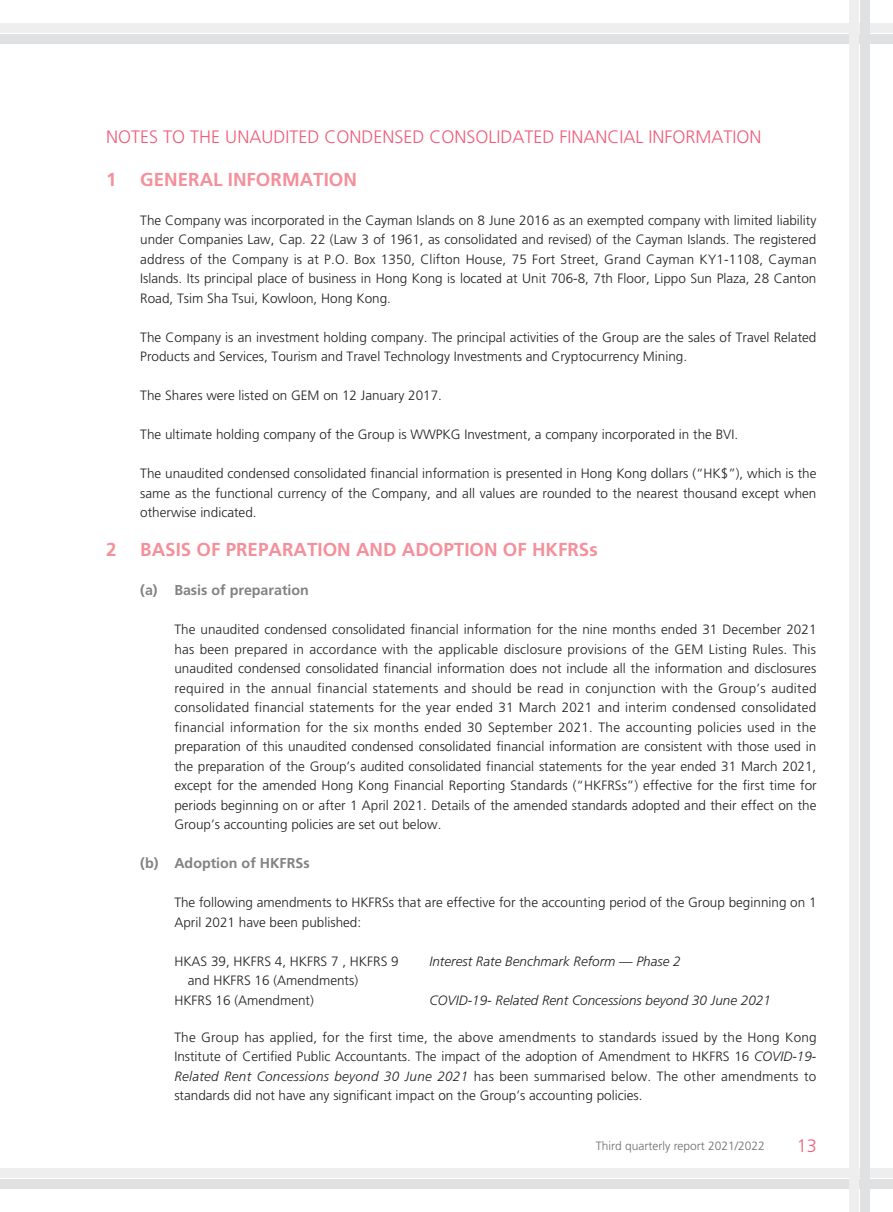
<style>
.page{position:relative;width:893px;height:1212px;background:#fff}
.page>*{position:absolute;margin:0;border:0;box-sizing:border-box;transform-origin:0 0}
._02_H2{font:700 18.75px "Frutiger LT Std";color:#f4909b}
._01_H1{font:300 18px "Frutiger LT Std";color:#f05e7b}
._03_H3{font:700 14.25px "Frutiger LT Std";color:#808285}
._00_txt{font:300 13.5px/19.5px "Frutiger LT Std";color:#231f20;text-align:justify}
._00_txt-2{font:italic 300 13.5px "Frutiger LT Std";color:#231f20}
.t1{font:300 12px "Frutiger LT Std";color:#6c6d70}
.s1{font-style:italic}
</style>
<div class="page">
<div style="left:0;top:23px;width:893px;height:10px;background:#eeeeef"></div>
<div style="left:0;top:34px;width:893px;height:10px;background:#e0e1e3"></div>
<div style="left:0;top:1168px;width:893px;height:10px;background:#eeeeef"></div>
<div style="left:0;top:1179px;width:893px;height:10px;background:#e0e1e3"></div>
<div style="left:860px;top:0;width:10px;height:1212px;background:#e0e1e3"></div>
<div style="left:849px;top:0;width:10px;height:1212px;background:#eeeeef"></div>
<p class="_01_H1" style="left:106px;top:126px;width:657px">NOTES TO THE UNAUDITED CONDENSED CONSOLIDATED FINANCIAL INFORMATION</p>
<p class="_02_H2" style="left:106px;top:168px;width:12px">1</p>
<p class="_02_H2" style="left:140px;top:168px;width:218px">GENERAL INFORMATION</p>
<p class="_00_txt" style="left:140px;top:210px;width:678px">The Company was incorporated in the Cayman Islands on 8 June 2016 as an exempted company with limited liability under Companies Law, Cap. 22 (Law 3 of 1961, as consolidated and revised) of the Cayman Islands. The registered address of the Company is at P.O. Box 1350, Clifton House, 75 Fort Street, Grand Cayman KY1-1108, Cayman Islands. Its principal place of business in Hong Kong is located at Unit 706-8, 7th Floor, Lippo Sun Plaza, 28 Canton Road, Tsim Sha Tsui, Kowloon, Hong Kong.</p>
<p class="_00_txt" style="left:140px;top:327px;width:678px">The Company is an investment holding company. The principal activities of the Group are the sales of Travel Related<br>Products and Services, Tourism and Travel Technology Investments and Cryptocurrency Mining.</p>
<p class="_00_txt" style="left:140px;top:386px;width:303px">The Shares were listed on GEM on 12 January 2017.</p>
<p class="_00_txt" style="left:140px;top:425px;width:599px">The ultimate holding company of the Group is WWPKG Investment, a company incorporated in the BVI.</p>
<p class="_00_txt" style="left:140px;top:464px;width:678px">The unaudited condensed consolidated financial information is presented in Hong Kong dollars (“HK$”), which is the same as the functional currency of the Company, and all values are rounded to the nearest thousand except when otherwise indicated.</p>
<p class="_02_H2" style="left:106px;top:539px;width:12px">2</p>
<p class="_02_H2" style="left:140px;top:539px;width:459px">BASIS OF PREPARATION AND ADOPTION OF HKFRSs</p>
<p class="_03_H3" style="left:140px;top:582px;width:170px">(a) Basis of preparation</p>
<p class="_00_txt" style="left:174px;top:620px;width:644px">The unaudited condensed consolidated financial information for the nine months ended 31 December 2021 has been prepared in accordance with the applicable disclosure provisions of the GEM Listing Rules. This unaudited condensed consolidated financial information does not include all the information and disclosures required in the annual financial statements and should be read in conjunction with the Group’s audited consolidated financial statements for the year ended 31 March 2021 and interim condensed consolidated financial information for the six months ended 30 September 2021. The accounting policies used in the preparation of this unaudited condensed consolidated financial information are consistent with those used in the preparation of the Group’s audited consolidated financial statements for the year ended 31 March 2021, except for the amended Hong Kong Financial Reporting Standards (“HKFRSs”) effective for the first time for periods beginning on or after 1 April 2021. Details of the amended standards adopted and their effect on the Group’s accounting policies are set out below.</p>
<p class="_03_H3" style="left:140px;top:855px;width:171px">(b) Adoption of HKFRSs</p>
<p class="_00_txt" style="left:174px;top:893px;width:644px">The following amendments to HKFRSs that are effective for the accounting period of the Group beginning on 1<br>April 2021 have been published:</p>
<p class="_00_txt" style="left:174px;top:951px;width:226px">HKAS 39, HKFRS 4, HKFRS 7 , HKFRS 9</p>
<p class="_00_txt" style="left:188px;top:971px;width:172px">and HKFRS 16 (Amendments)</p>
<p class="_00_txt-2" style="left:429px;top:953px;width:253px">Interest Rate Benchmark Reform — Phase 2</p>
<p class="_00_txt" style="left:174px;top:990px;width:141px">HKFRS 16 (Amendment)</p>
<p class="_00_txt-2" style="left:429px;top:992px;width:343px">COVID-19- Related Rent Concessions beyond 30 June 2021</p>
<p class="_00_txt" style="left:174px;top:1027px;width:644px">The Group has applied, for the first time, the above amendments to standards issued by the Hong Kong Institute of Certified Public Accountants. The impact of the adoption of Amendment to HKFRS 16 <span class="s1">COVID-19- Related Rent Concessions beyond 30 June 2021</span> has been summarised below. The other amendments to standards did not have any significant impact on the Group’s accounting policies.</p>
<p class="t1" style="left:596px;top:1138px;width:170px">Third quarterly report 2021/2022</p>
<p class="_01_H1" style="left:797px;top:1135px;width:22px">13</p>
</div>
